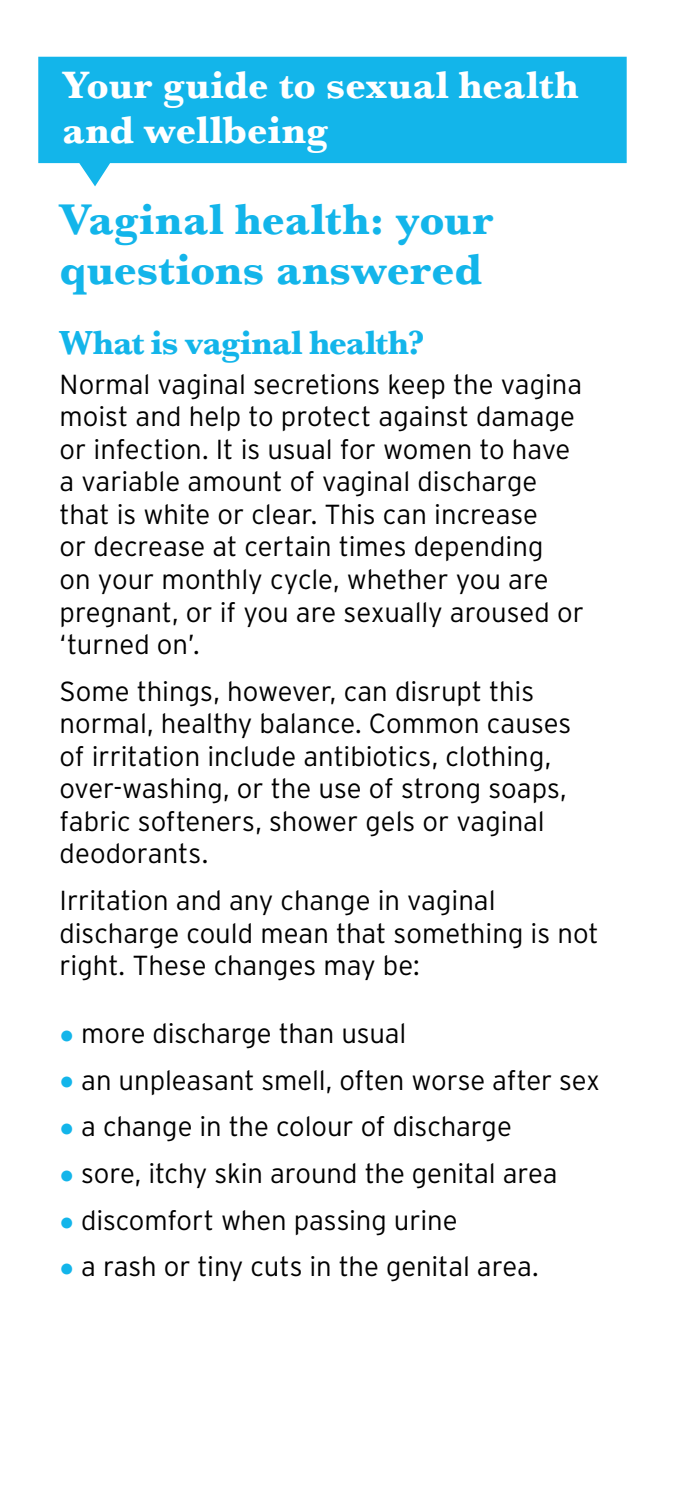
<style>
.page{position:relative;width:693px;height:1489px;background:#fff}
.page>*{position:absolute;margin:0;border:0;box-sizing:border-box;transform-origin:0 0}
.t1{font:700 45px/50px "Baskerville";color:#13b5ea}
.t2{font:700 40px/45px "Baskerville";letter-spacing:.005em;color:#fff}
.t3{font:700 35px "Baskerville";letter-spacing:-.02em;color:#13b5ea}
.t4{font:300 27.5px/32.5px "Interstate";color:#000}
.s1{font-weight:700;font-size:30px;color:#13b5ea}
</style>
<div class="page">
<svg style="left:38px;top:57px;width:588px;height:129px;fill:#13b5ea"></svg>
<h2 class="t2" style="left:62px;top:62px;width:518px">Your guide to sexual health and wellbeing</h2>
<h1 class="t1" style="left:60px;top:195px;width:435px">Vaginal health: your questions answered</h1>
<p class="t3" style="left:60px;top:322px;width:366px">What is vaginal health?</p>
<p class="t4" style="left:60px;top:367px;width:526px">Normal vaginal secretions keep the vagina moist and help to protect against damage or infection. It is usual for women to have a variable amount of vaginal discharge that is white or clear. This can increase<br>or decrease at certain times depending<br>on your monthly cycle, whether you are pregnant, or if you are sexually aroused or ‘turned on’.</p>
<p class="t4" style="left:60px;top:674px;width:513px">Some things, however, can disrupt this normal, healthy balance. Common causes of irritation include antibiotics, clothing, over-washing, or the use of strong soaps, fabric softeners, shower gels or vaginal deodorants.</p>
<p class="t4" style="left:60px;top:883px;width:540px">Irritation and any change in vaginal discharge could mean that something is not right. These changes may be:</p>
<p class="t4" style="left:60px;top:1016px;width:348px"><span class="s1">•</span> more discharge than usual</p>
<p class="t4" style="left:60px;top:1063px;width:542px"><span class="s1">•</span> an unpleasant smell, often worse after sex</p>
<p class="t4" style="left:60px;top:1110px;width:454px"><span class="s1">•</span> a change in the colour of discharge</p>
<p class="t4" style="left:60px;top:1156px;width:500px"><span class="s1">•</span> sore, itchy skin around the genital area</p>
<p class="t4" style="left:60px;top:1203px;width:400px"><span class="s1">•</span> discomfort when passing urine</p>
<p class="t4" style="left:60px;top:1250px;width:481px"><span class="s1">•</span> a rash or tiny cuts in the genital area.</p>
</div>
